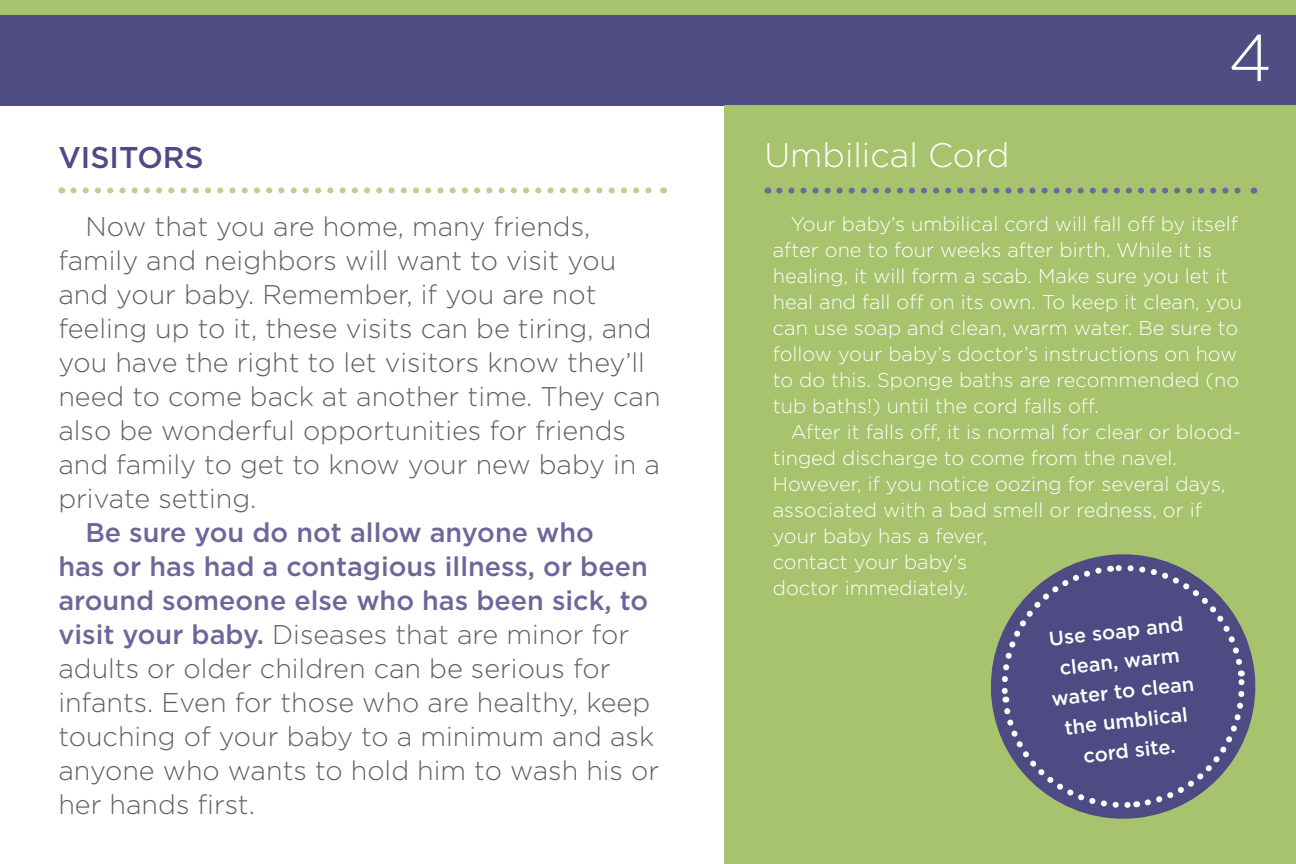
<style>
.page{position:relative;width:1296px;height:864px;background:#fff}
.page>*{position:absolute;margin:0;border:0;box-sizing:border-box;transform-origin:0 0}
.t1{font:300 66px "Gotham";color:#fff}
.t2{font:300 34px "Gotham";color:#fff}
.t3{font:500 30px "Gotham";color:#4d4a84}
.t4{font:300 27px/34px "Gotham";color:#616164}
.t5{font:300 20px/26px "Gotham";color:#fff}
.t6{font:500 20px/30px "Gotham";color:#fff;text-align:center}
.s1{font-weight:500;color:#6c6799}
</style>
<div class="page">
<div style="left:0;top:0;width:1296px;height:105px;background:#504d85"></div>
<div style="left:0;top:0;width:1296px;height:14px;background:#a7c36d"></div>
<div style="left:725px;top:105px;width:571px;height:759px;background:#a7c36d"></div>
<svg style="left:73px;top:187px;width:579px;height:6px"></svg>
<svg style="left:779px;top:188px;width:475px;height:6px"></svg>
<svg style="left:991px;top:554px;width:265px;height:265px"></svg>
<svg style="left:999px;top:563px;width:248px;height:247px;background:#5f6084"></svg>
<p class="t3" style="left:58px;top:138px;width:147px">visitors</p>
<p class="t4" style="left:58px;top:209px;width:604px;text-indent:27px">Now that you are home, many friends, family and neighbors will want to visit you and your baby. Remember, if you are not feeling up to it, these visits can be tiring, and you have the right to let visitors know they’ll need to come back at another time. They can also be wonderful opportunities for friends and family to get to know your new baby in a private setting.</p>
<p class="t4" style="left:58px;top:515px;width:602px;text-indent:27px"><span class="s1">Be sure you do not allow anyone who<br>has or has had a contagious illness, or been around someone else who has been sick, to visit your baby.</span> Diseases that are minor for adults or older children can be serious for infants. Even for those who are healthy, keep touching of your baby to a minimum and ask anyone who wants to hold him to wash his or her hands first.</p>
<p class="t2" style="left:764px;top:134px;width:247px">Umbilical Cord</p>
<h1 class="t1" style="left:1228px;top:16px;width:45px">4</h1>
<p class="t5" style="left:773px;top:210px;width:471px;text-indent:18px">Your baby’s umbilical cord will fall off by itself after one to four weeks after birth. While it is healing, it will form a scab. Make sure you let it heal and fall off on its own. To keep it clean, you can use soap and clean, warm water. Be sure to follow your baby’s doctor’s instructions on how to do this. Sponge baths are recommended (no tub baths!) until the cord falls off.</p>
<p class="t5" style="left:773px;top:418px;width:470px;text-indent:18px">After it falls off, it is normal for clear or blood&shy;tinged discharge to come from the navel.<br>However, if you notice oozing for several days, associated with a bad smell or redness, or if your baby has a fever,<br>contact your baby’s<br>doctor immediately.</p>
<p class="t6" style="left:1044px;top:624px;width:148px;rotate:-6deg">Use soap and clean, warm water to clean the umblical cord site.</p>
</div>
